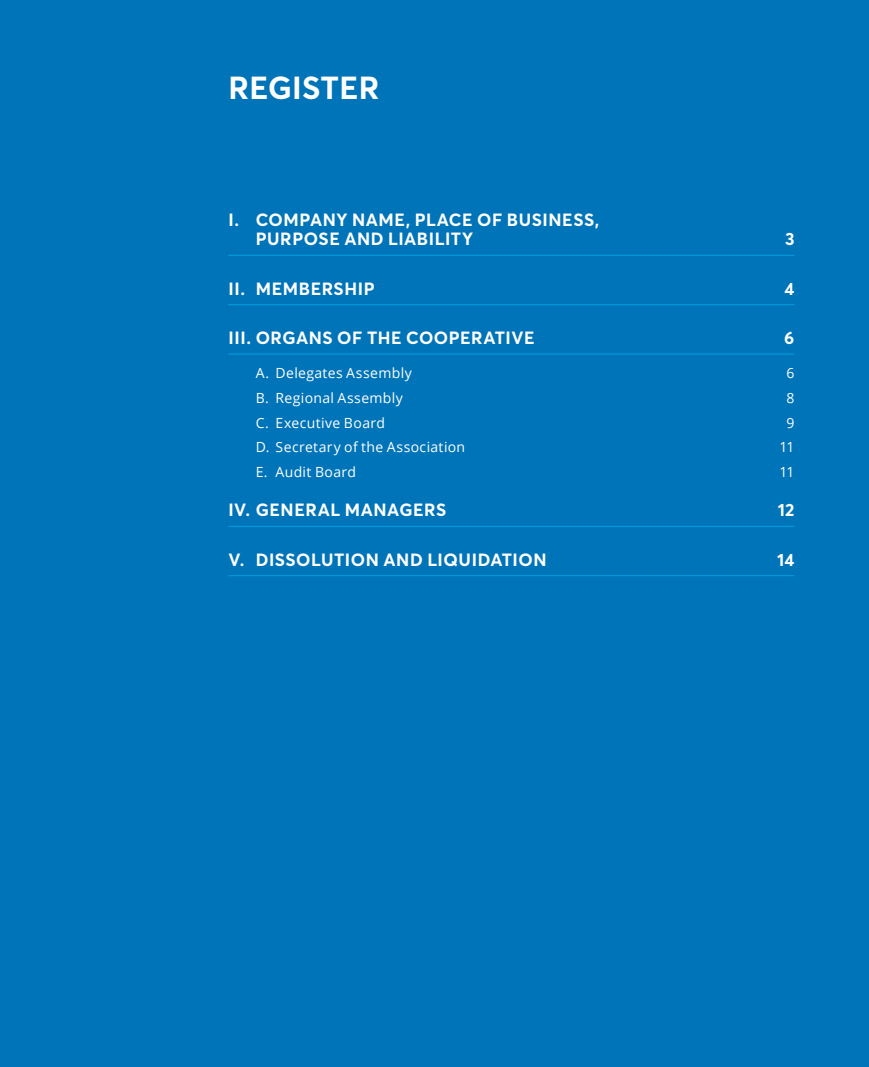
<style>
.page{position:relative;width:869px;height:1067px;background:#fff}
.page>*{position:absolute;margin:0;border:0;box-sizing:border-box;transform-origin:0 0}
.Zwischentitel{font:700 31.5px "Averta";letter-spacing:.01em;color:#fff}
.t1{font:700 17.5px/19.6px "Averta";letter-spacing:.03em;color:#fff}
.t2{font:14px "Open Sans";letter-spacing:.025em;color:#fff}
</style>
<div class="page">
<div style="left:0;top:0;width:868px;height:1067px;background:#0074b8"></div>
<hr style="left:228px;top:255px;width:566px;height:1px;background:#009fe3">
<hr style="left:228px;top:304px;width:566px;height:1px;background:#009fe3">
<hr style="left:228px;top:354px;width:566px;height:1px;background:#009fe3">
<hr style="left:228px;top:526px;width:566px;height:1px;background:#009fe3">
<hr style="left:228px;top:575px;width:566px;height:1px;background:#009fe3">
<p class="Zwischentitel" style="left:228px;top:65px;width:152px">REGISTER</p>
<p class="t1" style="left:256px;top:209px;width:345px;text-indent:-27px">I. COMPANY NAME, PLACE OF BUSINESS,<br>PURPOSE AND LIABILITY</p>
<p class="t1" style="left:784px;top:228px;width:11px">3</p>
<p class="t1" style="left:228px;top:278px;width:147px">II. MEMBERSHIP</p>
<p class="t1" style="left:784px;top:278px;width:12px">4</p>
<p class="t1" style="left:228px;top:327px;width:307px">III. ORGANS OF THE COOPERATIVE</p>
<p class="t1" style="left:784px;top:327px;width:12px">6</p>
<p class="t2" style="left:255px;top:364px;width:157px">A. Delegates Assembly</p>
<p class="t2" style="left:786px;top:364px;width:10px">6</p>
<p class="t2" style="left:255px;top:388px;width:149px">B. Regional Assembly</p>
<p class="t2" style="left:786px;top:388px;width:10px">8</p>
<p class="t2" style="left:255px;top:413px;width:131px">C. Executive Board</p>
<p class="t2" style="left:786px;top:413px;width:10px">9</p>
<p class="t2" style="left:255px;top:437px;width:211px">D. Secretary of the Association</p>
<p class="t2" style="left:779px;top:437px;width:17px">11</p>
<p class="t2" style="left:255px;top:462px;width:102px">E. Audit Board</p>
<p class="t2" style="left:779px;top:462px;width:17px">11</p>
<p class="t1" style="left:228px;top:499px;width:219px">IV. GENERAL MANAGERS</p>
<p class="t1" style="left:777px;top:499px;width:18px">12</p>
<p class="t1" style="left:228px;top:549px;width:319px">V. DISSOLUTION AND LIQUIDATION</p>
<p class="t1" style="left:776px;top:549px;width:19px">14</p>
</div>
